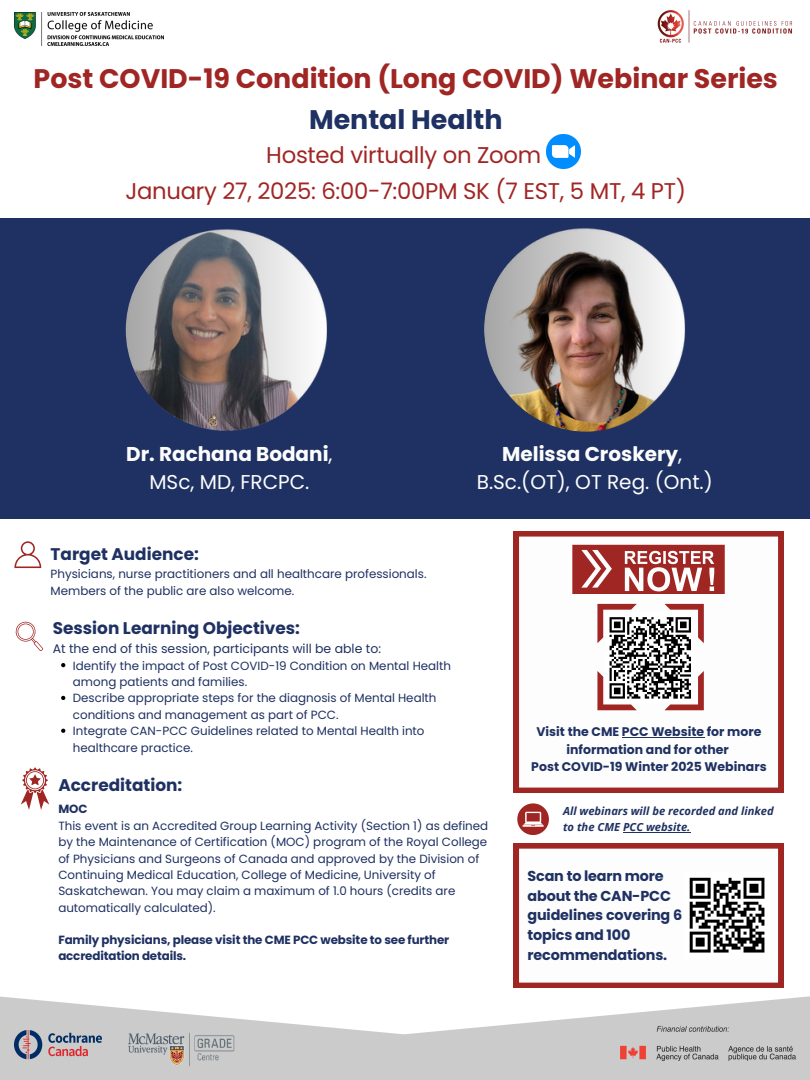
<style>
.page{position:relative;width:810px;height:1080px;background:#fff}
.page>*{position:absolute;margin:0;border:0;box-sizing:border-box;transform-origin:0 0}
.t1{font:700 26.88px "Poppins";color:#a02624}
.t2{font:700 26.88px "Poppins";color:#1f3162}
.t3{font:22.75px "Poppins";letter-spacing:-.01em;color:#a02624}
.t4{font:20px/27.6px "Poppins";color:#fdfdfd;text-align:center}
.t5{font:700 20px/27.6px "Poppins";color:#fdfdfd;text-align:center}
.t6{font:700 16.88px "Poppins";color:#1f3162}
.t7{font:700 14.38px/19.7px "Poppins";letter-spacing:-.01em;color:#1f3162}
.t8{font:700 12.5px/17.4px "Poppins";color:#1f3162;text-align:center}
.t9{font:12.5px "Poppins";color:#1f3162}
.t10{font:11.88px/16.4px "Poppins";color:#1f3162}
.t11{font:700 11.88px/16.4px "Poppins";letter-spacing:-.01em;color:#1f3162}
.t12{font:italic 700 11.19px/15.5px "Open Sans";color:#1f3162}
.s1{font-weight:400}
.s2{font-weight:700}
</style>
<div class="page">
<svg style="left:514px;top:531px;width:269px;height:262px"></svg>
<svg style="left:572px;top:545px;width:153px;height:49px"></svg>
<div style="left:0;top:218px;width:810px;height:300px;background:#1f3162"></div>
<svg style="left:0;top:996px;width:810px;height:84px;fill:#cbcbcb"></svg>
<svg style="left:517px;top:803px;width:32px;height:32px"></svg>
<img style="left:126px;top:227px;width:205px;height:206px;border-radius:50%">
<img style="left:657px;top:10px;width:136px;height:33px">
<img style="left:14px;top:13px;width:149px;height:32px">
<img style="left:547px;top:135px;width:33px;height:33px">
<img style="left:484px;top:226px;width:205px;height:206px;border-radius:50%">
<svg style="left:21px;top:767px;width:28px;height:43px"></svg>
<svg style="left:14px;top:541px;width:27px;height:27px"></svg>
<svg style="left:15px;top:622px;width:28px;height:29px"></svg>
<img style="left:126px;top:1031px;width:111px;height:38px">
<img style="left:14px;top:1031px;width:88px;height:29px">
<img style="left:620px;top:1025px;width:176px;height:36px">
<svg style="left:597px;top:604px;width:107px;height:106px"></svg>
<svg style="left:514px;top:843px;width:269px;height:145px"></svg>
<div style="left:684px;top:872px;width:86px;height:87px;background:#fff"></div>
<svg style="left:690px;top:878px;width:74px;height:72px"></svg>
<hr style="left:690px;top:950px;width:21px;height:3px;background:#000">
<hr style="left:714px;top:950px;width:15px;height:3px;background:#000">
<hr style="left:744px;top:950px;width:20px;height:3px;background:#000">
<hr style="left:623px;top:832px;width:67px;height:1px;background:#1f3162">
<svg style="left:61px;top:663px;width:4px;height:4px"></svg>
<svg style="left:61px;top:696px;width:4px;height:4px"></svg>
<svg style="left:61px;top:729px;width:4px;height:4px"></svg>
<hr style="left:622px;top:737px;width:82px;height:1px;background:#1f3162">
<p class="t1" style="left:34px;top:59px;width:746px">Post COVID-19 Condition (Long COVID) Webinar Series</p>
<h3 class="t2" style="left:309px;top:100px;width:195px">Mental Health</h3>
<p class="t3" style="left:266px;top:139px;width:276px">Hosted virtually on Zoom</p>
<p class="t3" style="left:125px;top:176px;width:562px">January 27, 2025: 6:00-7:00PM SK (7 EST, 5 MT, 4 PT)</p>
<p class="t5" style="left:126px;top:440px;width:208px">Dr. Rachana Bodani<span class="s1">,<br>MSc, MD, FRCPC.</span></p>
<p class="t4" style="left:477px;top:440px;width:238px"><span class="s2">Melissa Croskery</span>,<br>B.Sc.(OT), OT Reg. (Ont.)</p>
<p class="t6" style="left:51px;top:542px;width:150px">Target Audience:</p>
<p class="t10" style="left:51px;top:566px;width:377px">Physicians, nurse practitioners and all healthcare professionals.</p>
<p class="t10" style="left:51px;top:582px;width:245px">Members of the public are also welcome.</p>
<p class="t6" style="left:53px;top:616px;width:249px">Session Learning Objectives:</p>
<p class="t9" style="left:53px;top:640px;width:330px">At the end of this session, participants will be able to:</p>
<p class="t10" style="left:73px;top:657px;width:380px">Identify the impact of Post COVID-19 Condition on Mental Health among patients and families.</p>
<p class="t10" style="left:73px;top:690px;width:365px">Describe appropriate steps for the diagnosis of Mental Health conditions and management as part of PCC.</p>
<p class="t10" style="left:73px;top:723px;width:353px">Integrate CAN-PCC Guidelines related to Mental Health into healthcare practice.</p>
<p class="t6" style="left:58px;top:773px;width:125px">Accreditation:</p>
<p class="t11" style="left:58px;top:801px;width:31px">MOC</p>
<h6 class="t10" style="left:58px;top:817px;width:431px">This event is an Accredited Group Learning Activity (Section 1) as defined by the Maintenance of Certification (MOC) program of the Royal College of Physicians and Surgeons of Canada and approved by the Division of Continuing Medical Education, College of Medicine, University of Saskatchewan. You may claim a maximum of 1.0 hours (credits are automatically calculated).</h6>
<p class="t11" style="left:58px;top:932px;width:392px">Family physicians, please visit the CME PCC website to see further accreditation details.</p>
<h4 class="t8" style="left:531px;top:723px;width:237px">Visit the CME PCC Website for more information and for other<br>Post COVID-19 Winter 2025 Webinars</h4>
<h3 class="t12" style="left:563px;top:803px;width:212px">All webinars will be recorded and linked to the CME PCC website.</h3>
<p class="t7" style="left:528px;top:866px;width:156px">Scan to learn more about the CAN-PCC guidelines covering 6 topics and 100 recommendations.</p>
</div>
